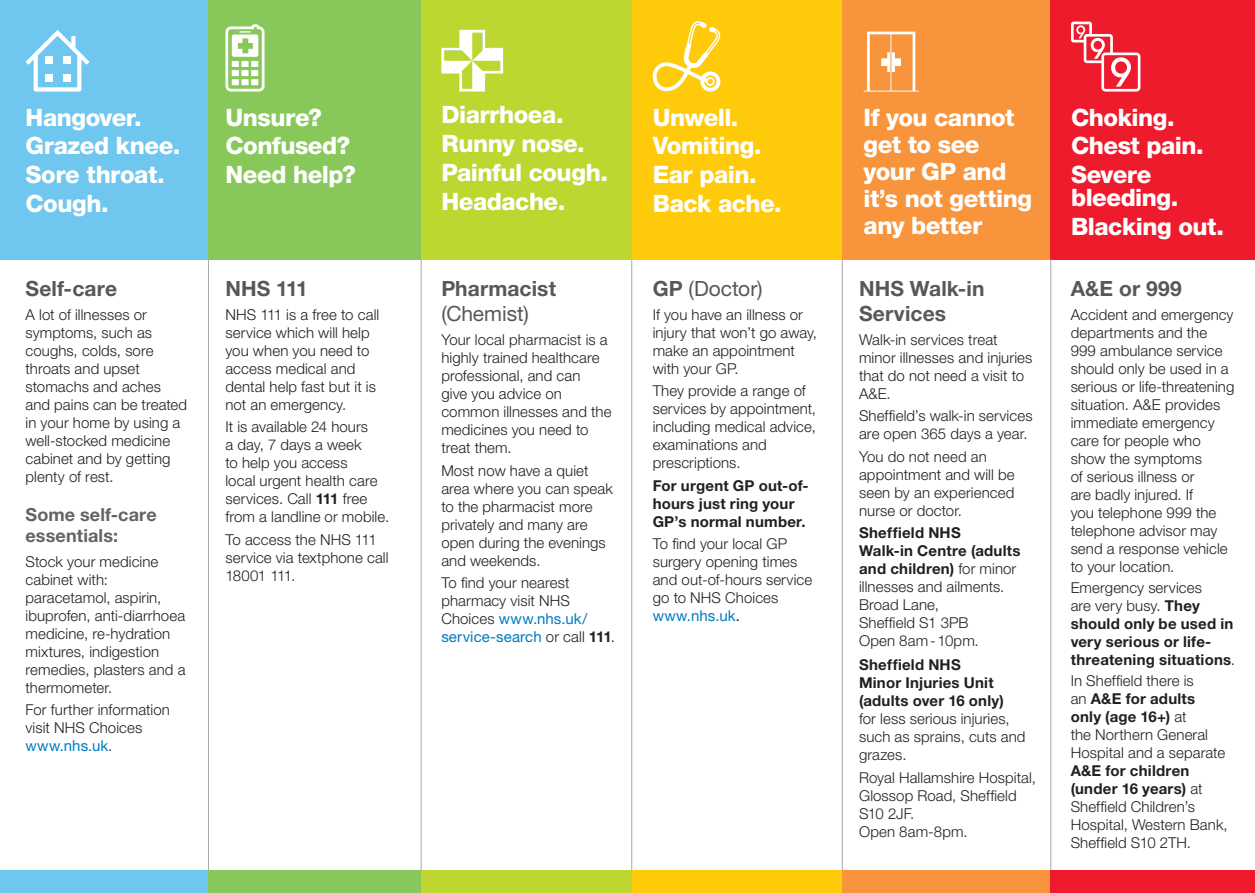
<style>
.page{position:relative;width:1255px;height:893px;background:#fff}
.page>*{position:absolute;margin:0;border:0;box-sizing:border-box;transform-origin:0 0}
.t1{font:800 24px/27px "Helvetica Neue LT Pro";letter-spacing:-.02em;color:#fff}
.service_header{font:700 21px/25.2px "Helvetica Neue LT Pro";letter-spacing:.005em;color:#57585a}
.service_header-2{font:21px "Helvetica Neue LT Pro";color:#57585a}
.subhead{font:700 18px/21.6px "Helvetica Neue LT Pro";letter-spacing:.005em;color:#636366}
.body{font:300 15px/18px "Helvetica Neue LT Pro";letter-spacing:.005em;color:#231f20}
.body-2{font:700 15px/18px "Helvetica Neue LT Pro";letter-spacing:.015em;color:#231f20}
.s1{font-weight:400;color:#007ac2}
.s2{font-weight:700}
.s3{font-weight:400}
.s4{font-weight:300}
</style>
<div class="page">
<div style="left:0;top:0;width:208px;height:259px;background:#6fc6ef"></div>
<div style="left:208px;top:0;width:213px;height:259px;background:#88c75a"></div>
<div style="left:421px;top:0;width:210px;height:259px;background:#bed630"></div>
<div style="left:631px;top:0;width:211px;height:259px;background:#feca0a"></div>
<div style="left:842px;top:0;width:208px;height:259px;background:#f7943c"></div>
<div style="left:1050px;top:0;width:204px;height:259px;background:#ee1b2d"></div>
<svg style="left:26px;top:30px;width:63px;height:62px"></svg>
<div style="left:45px;top:56px;width:8px;height:8px;background:#fff"></div>
<div style="left:63px;top:74px;width:8px;height:8px;background:#fff"></div>
<div style="left:45px;top:74px;width:8px;height:8px;background:#fff"></div>
<div style="left:63px;top:56px;width:8px;height:8px;background:#fff"></div>
<svg style="left:225px;top:24px;width:39px;height:68px"></svg>
<svg style="left:652px;top:21px;width:69px;height:71px"></svg>
<svg style="left:863px;top:32px;width:55px;height:60px"></svg>
<svg style="left:1071px;top:22px;width:69px;height:70px"></svg>
<svg style="left:441px;top:30px;width:62px;height:62px"></svg>
<hr style="left:208px;top:259px;width:1px;height:634px;background:#a8a9ad">
<hr style="left:421px;top:259px;width:1px;height:634px;background:#a8a9ad">
<hr style="left:631px;top:259px;width:1px;height:634px;background:#a8a9ad">
<hr style="left:842px;top:259px;width:1px;height:634px;background:#a8a9ad">
<hr style="left:1050px;top:259px;width:1px;height:634px;background:#a8a9ad">
<div style="left:0;top:870px;width:208px;height:23px;background:#6fc6ef"></div>
<div style="left:208px;top:870px;width:213px;height:23px;background:#88c75a"></div>
<div style="left:421px;top:870px;width:210px;height:23px;background:#bed630"></div>
<div style="left:631px;top:870px;width:211px;height:23px;background:#feca0a"></div>
<div style="left:842px;top:870px;width:208px;height:23px;background:#f7943c"></div>
<div style="left:1050px;top:870px;width:204px;height:23px;background:#ee1b2d"></div>
<p class="t1" style="left:26px;top:103px;width:118px">Hangover.</p>
<p class="t1" style="left:26px;top:132px;width:156px">Grazed knee.</p>
<p class="t1" style="left:26px;top:161px;width:141px">Sore throat.</p>
<p class="t1" style="left:26px;top:190px;width:85px">Cough.</p>
<p class="service_header" style="left:26px;top:275px;width:93px">Self-care</p>
<p class="body" style="left:26px;top:305px;width:163px">A lot of illnesses or symptoms, such as coughs, colds, sore throats and upset stomachs and aches and pains can be treated in your home by using a well-stocked medicine cabinet and by getting plenty of rest.</p>
<p class="subhead" style="left:26px;top:503px;width:133px">Some self-care essentials:</p>
<p class="body" style="left:26px;top:552px;width:161px">Stock your medicine cabinet with: paracetamol, aspirin, ibuprofen, anti-diarrhoea medicine, re-hydration mixtures, indigestion remedies, plasters and a thermometer.</p>
<p class="body" style="left:26px;top:700px;width:146px">For further information visit NHS Choices <span class="s1">www.nhs.uk</span>.</p>
<p class="t1" style="left:225px;top:103px;width:98px">Unsure?</p>
<p class="t1" style="left:225px;top:132px;width:126px">Confused?</p>
<p class="t1" style="left:225px;top:161px;width:132px">Need help?</p>
<p class="service_header" style="left:225px;top:275px;width:84px">NHS 111</p>
<p class="body" style="left:225px;top:305px;width:155px">NHS 111 is a free to call service which will help you when you need to access medical and dental help fast but it is not an emergency.</p>
<p class="body" style="left:225px;top:418px;width:165px">It is available 24 hours<br>a day, 7 days a week<br>to help you access<br>local urgent health care services. Call <span class="s2">111</span> free from a landline or mobile.</p>
<p class="body" style="left:225px;top:530px;width:165px">To access the NHS 111 service via textphone call<br>18001 111.</p>
<p class="t1" style="left:441px;top:101px;width:124px">Diarrhoea.</p>
<p class="t1" style="left:441px;top:130px;width:145px">Runny nose.</p>
<p class="t1" style="left:441px;top:159px;width:168px">Painful cough.</p>
<p class="t1" style="left:441px;top:187px;width:125px">Headache.</p>
<p class="service_header" style="left:441px;top:275px;width:116px">Pharmacist <span class="s3">(Chemist)</span></p>
<p class="body" style="left:441px;top:331px;width:172px">Your local pharmacist is a highly trained healthcare professional, and can<br>give you advice on common illnesses and the medicines you need to treat them.</p>
<p class="body" style="left:441px;top:461px;width:173px">Most now have a quiet area where you can speak to the pharmacist more privately and many are open during the evenings and weekends.</p>
<p class="body" style="left:441px;top:573px;width:175px">To find your nearest pharmacy visit NHS<br>Choices <span class="s1">www.nhs.uk/ service-search</span> or call <span class="s2">111</span>.</p>
<p class="t1" style="left:652px;top:103px;width:87px">Unwell.</p>
<p class="t1" style="left:652px;top:132px;width:110px">Vomiting.</p>
<p class="t1" style="left:652px;top:161px;width:105px">Ear pain.</p>
<p class="t1" style="left:652px;top:190px;width:131px">Back ache.</p>
<p class="service_header-2" style="left:652px;top:276px;width:111px"><span class="s2">GP</span> (Doctor)</p>
<p class="body" style="left:652px;top:305px;width:166px">If you have an illness or injury that won’t go away, make an appointment with your GP.</p>
<p class="body" style="left:652px;top:382px;width:165px">They provide a range of services by appointment, including medical advice, examinations and prescriptions.</p>
<p class="body-2" style="left:652px;top:476px;width:157px">For urgent GP out-of&shy;hours just ring your<br>GP’s normal number.</p>
<p class="body" style="left:652px;top:534px;width:161px">To find your local GP surgery opening times and out-of-hours service go to NHS Choices <span class="s1">www.nhs.uk</span><span class="s3">.</span></p>
<p class="t1" style="left:863px;top:103px;width:170px">If you cannot get to see your GP and it’s not getting any better</p>
<p class="t1" style="left:1070px;top:103px;width:105px">Choking.</p>
<p class="t1" style="left:1070px;top:132px;width:134px">Chest pain.</p>
<p class="t1" style="left:1070px;top:163px;width:109px;line-height:22.5px">Severe bleeding.</p>
<p class="t1" style="left:1070px;top:213px;width:155px">Blacking out.</p>
<p class="service_header" style="left:859px;top:275px;width:127px">NHS Walk-in<br>Services</p>
<p class="body" style="left:859px;top:331px;width:175px">Walk-in services treat minor illnesses and injuries that do not need a visit to<br>A&amp;E.</p>
<p class="body" style="left:859px;top:407px;width:175px">Sheffield’s walk-in services are open 365 days a year.</p>
<p class="body" style="left:859px;top:447px;width:157px">You do not need an appointment and will be seen by an experienced nurse or doctor.</p>
<p class="body" style="left:859px;top:523px;width:163px"><span class="s2">Sheffield NHS<br>Walk-in Centre (adults and children)</span> for minor illnesses and ailments.<br>Broad Lane,<br>Sheffield S1 3PB<br>Open 8am-10pm.</p>
<p class="body" style="left:859px;top:656px;width:168px"><span class="s2">Sheffield NHS<br>Minor Injuries Unit (adults over 16 only)<br></span>for less serious injuries, such as sprains, cuts and grazes.</p>
<p class="body" style="left:859px;top:768px;width:178px">Royal Hallamshire Hospital,<br>Glossop Road, Sheffield<br>S10 2JF.<br>Open 8am-8pm.</p>
<p class="service_header" style="left:1070px;top:275px;width:113px">A&amp;E or 999</p>
<p class="body" style="left:1070px;top:305px;width:165px">Accident and emergency departments and the<br>999 ambulance service should only be used in a serious or life-threatening situation. A&amp;E provides immediate emergency care for people who show the symptoms<br>of serious illness or<br>are badly injured. If<br>you telephone 999 the telephone advisor may send a response vehicle to your location.</p>
<p class="body-2" style="left:1070px;top:579px;width:166px"><span class="s4">Emergency services<br>are very busy.</span> They should only be used in very serious or life&shy;threatening situations<span class="s4">.</span></p>
<p class="body" style="left:1070px;top:672px;width:158px">In Sheffield there is<br>an <span class="s2">A&amp;E for adults only (age 16+)</span> at<br>the Northern General<br>Hospital and a separate<br><span class="s2">A&amp;E for children (under 16 years)</span> at<br>Sheffield Children’s<br>Hospital, Western Bank,<br>Sheffield S10 2TH.</p>
</div>
